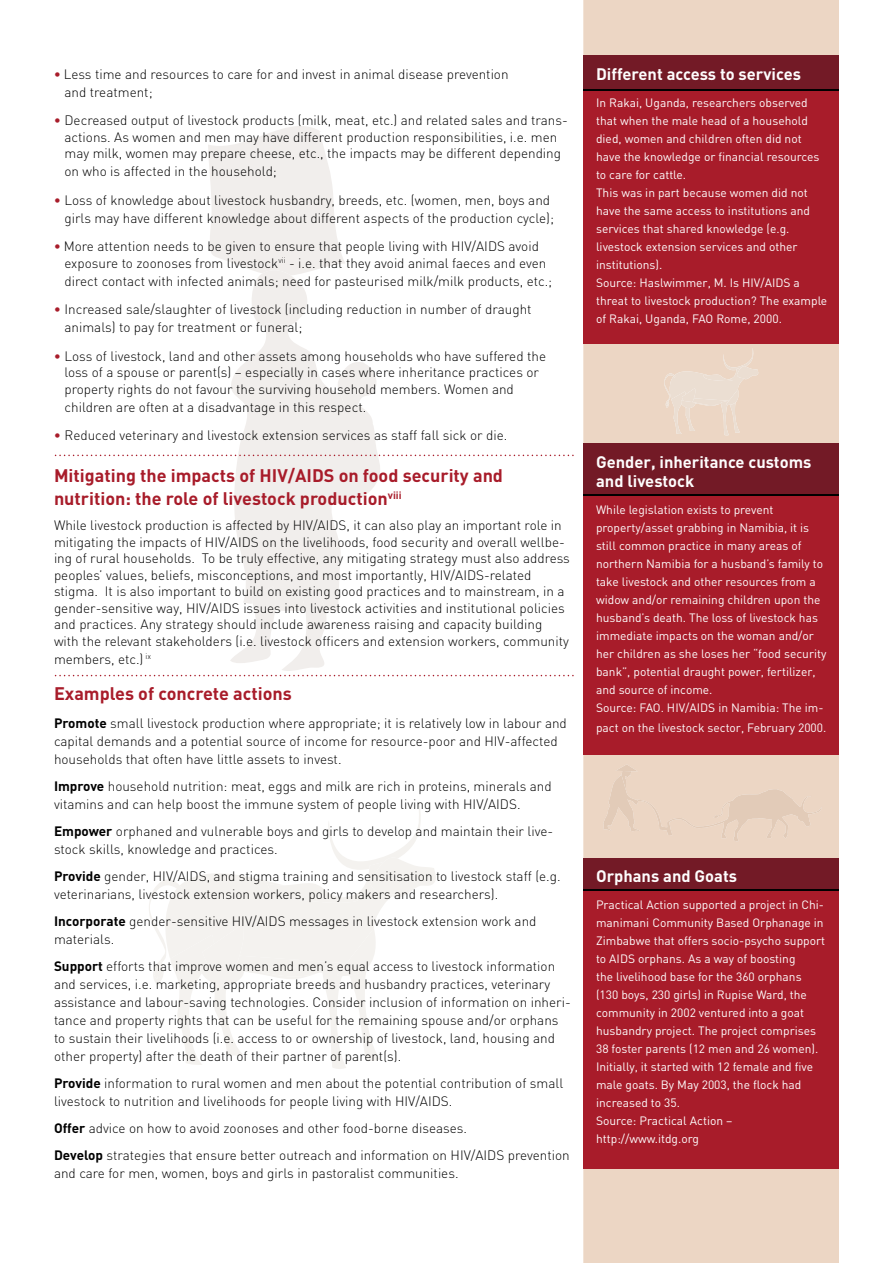
<style>
.page{position:relative;width:893px;height:1263px;background:#fff}
.page>*{position:absolute;margin:0;border:0;box-sizing:border-box;transform-origin:0 0}
.t1{font:700 18px/22.5px "DIN";color:#a81c2a}
.t2{font:700 16.5px/19.5px "DIN";color:#fefdfd}
.t3{font:300 13.5px/18px "DIN";color:#000}
.t4{font:12px/18px "DIN";color:#fefdfd}
.s1{font-weight:700;color:#a81c2a}
.s2{font-weight:700}
</style>
<div class="page">
<svg style="left:149px;top:805px;width:287px;height:264px"></svg>
<svg style="left:208px;top:126px;width:137px;height:197px"></svg>
<svg style="left:226px;top:323px;width:154px;height:263px;fill:#f1eeec"></svg>
<svg style="left:337px;top:362px;width:43px;height:48px"></svg>
<div style="left:583px;top:0;width:256px;height:1263px;background:#ecd6c4"></div>
<svg style="left:603px;top:764px;width:219px;height:77px;background:#ead4c2"></svg>
<div style="left:583px;top:71px;width:256px;height:273px;background:#a81c2a"></div>
<div style="left:583px;top:55px;width:256px;height:34px;background:#731a26"></div>
<div style="left:583px;top:444px;width:256px;height:311px;background:#a81c2a"></div>
<div style="left:583px;top:443px;width:256px;height:53px;background:#731a26"></div>
<svg style="left:55px;top:455px;width:519px;height:1px"></svg>
<hr style="left:583px;top:89px;width:256px;height:1px;background:#000">
<hr style="left:583px;top:494px;width:256px;height:1px;background:#000">
<svg style="left:55px;top:586px;width:519px;height:90px"></svg>
<div style="left:583px;top:859px;width:256px;height:310px;background:#a81c2a"></div>
<div style="left:583px;top:858px;width:256px;height:33px;background:#731a26"></div>
<hr style="left:583px;top:889px;width:256px;height:2px;background:#000">
<svg style="left:664px;top:348px;width:94px;height:87px;background:#ebd9c9"></svg>
<p class="t3" style="left:64px;top:65px;width:446px;text-indent:-10px"><span class="s1">•</span> Less time and resources to care for and invest in animal disease prevention and treatment;</p>
<p class="t3" style="left:54px;top:112px;width:515px;line-height:16.5px;text-align:center"><span class="s1">•</span> Decreased output of livestock products (milk, meat, etc.) and related sales and trans&shy;actions. As women and men may have different production responsibilities, i.e. men may milk, women may prepare cheese, etc., the impacts may be different depending</p>
<p class="t3" style="left:65px;top:162px;width:214px">on who is affected in the household;</p>
<p class="t3" style="left:54px;top:191px;width:501px;text-align:right"><span class="s1">•</span> Loss of knowledge about livestock husbandry, breeds, etc. (women, men, boys and girls may have different knowledge about different aspects of the production cycle);</p>
<p class="t3" style="left:65px;top:238px;width:483px;line-height:16.5px;text-indent:-11px"><span class="s1">•</span> More attention needs to be given to ensure that people living with HIV/AIDS avoid exposure to zoonoses from livestock<sup>vii</sup> - i.e. that they avoid animal faeces and even</p>
<p class="t3" style="left:65px;top:272px;width:489px">direct contact with infected animals; need for pasteurised milk/milk products, etc.;</p>
<p class="t3" style="left:64px;top:300px;width:469px;text-indent:-10px"><span class="s1">•</span> Increased sale/slaughter of livestock (including reduction in number of draught animals) to pay for treatment or funeral;</p>
<p class="t3" style="left:65px;top:347px;width:483px;line-height:16.5px;text-indent:-11px"><span class="s1">•</span> Loss of livestock, land and other assets among households who have suffered the loss of a spouse or parent(s) – especially in cases where inheritance practices or property rights do not favour the surviving household members. Women and</p>
<p class="t3" style="left:65px;top:398px;width:303px">children are often at a disadvantage in this respect.</p>
<p class="t3" style="left:54px;top:426px;width:455px"><span class="s1">•</span> Reduced veterinary and livestock extension services as staff fall sick or die.</p>
<h1 class="t1" style="left:54px;top:464px;width:451px">Mitigating the impacts of HIV/AIDS on food security and nutrition: the role of livestock production<sup>viii</sup></h1>
<p class="t3" style="left:54px;top:517px;width:517px;line-height:16.5px">While livestock production is affected by HIV/AIDS, it can also play an important role in mitigating the impacts of HIV/AIDS on the livelihoods, food security and overall wellbe&shy;ing of rural households. To be truly effective, any mitigating strategy must also address peoples’ values, beliefs, misconceptions, and most importantly, HIV/AIDS-related stigma. It is also important to build on existing good practices and to mainstream, in a gender-sensitive way, HIV/AIDS issues into livestock activities and institutional policies and practices. Any strategy should include awareness raising and capacity building with the relevant stakeholders (i.e. livestock officers and extension workers, community</p>
<p class="t3" style="left:54px;top:650px;width:99px">members, etc.) <sup>ix</sup></p>
<h1 class="t1" style="left:54px;top:681px;width:239px">Examples of concrete actions</h1>
<p class="t3" style="left:54px;top:714px;width:514px"><span class="s2">Promote</span> small livestock production where appropriate; it is relatively low in labour and capital demands and a potential source of income for resource-poor and HIV-affected households that often have little assets to invest.</p>
<p class="t3" style="left:54px;top:777px;width:499px"><span class="s2">Improve</span> household nutrition: meat, eggs and milk are rich in proteins, minerals and vitamins and can help boost the immune system of people living with HIV/AIDS.</p>
<p class="t3" style="left:54px;top:822px;width:501px"><span class="s2">Empower</span> orphaned and vulnerable boys and girls to develop and maintain their live&shy;stock skills, knowledge and practices.</p>
<p class="t3" style="left:54px;top:867px;width:508px"><span class="s2">Provide</span> gender, HIV/AIDS, and stigma training and sensitisation to livestock staff (e.g. veterinarians, livestock extension workers, policy makers and researchers).</p>
<p class="t3" style="left:54px;top:912px;width:484px"><span class="s2">Incorporate</span> gender-sensitive HIV/AIDS messages in livestock extension work and materials.</p>
<p class="t3" style="left:54px;top:957px;width:518px"><span class="s2">Support</span> efforts that improve women and men’s equal access to livestock information and services, i.e. marketing, appropriate breeds and husbandry practices, veterinary assistance and labour-saving technologies. Consider inclusion of information on inheri&shy;tance and property rights that can be useful for the remaining spouse and/or orphans to sustain their livelihoods (i.e. access to or ownership of livestock, land, housing and other property) after the death of their partner of parent(s).</p>
<p class="t3" style="left:54px;top:1074px;width:511px"><span class="s2">Provide</span> information to rural women and men about the potential contribution of small livestock to nutrition and livelihoods for people living with HIV/AIDS.</p>
<p class="t3" style="left:54px;top:1115px;width:517px;line-height:27px"><span class="s2">Offer</span> advice on how to avoid zoonoses and other food-borne diseases.<br><span class="s2">Develop</span> strategies that ensure better outreach and information on HIV/AIDS prevention</p>
<p class="t3" style="left:54px;top:1164px;width:406px">and care for men, women, boys and girls in pastoralist communities.</p>
<p class="t2" style="left:596px;top:63px;width:206px">Different access to services</p>
<p class="t4" style="left:596px;top:93px;width:233px">In Rakai, Uganda, researchers observed that when the male head of a household died, women and children often did not have the knowledge or financial resources to care for cattle.<br>This was in part because women did not have the same access to institutions and services that shared knowledge (e.g. livestock extension services and other institutions).<br>Source: Haslwimmer, M. Is HIV/AIDS a threat to livestock production? The example of Rakai, Uganda, FAO Rome, 2000.</p>
<p class="t2" style="left:596px;top:451px;width:217px">Gender, inheritance customs and livestock</p>
<p class="t4" style="left:596px;top:500px;width:232px">While legislation exists to prevent property/asset grabbing in Namibia, it is still common practice in many areas of northern Namibia for a husband’s family to take livestock and other resources from a widow and/or remaining children upon the husband’s death. The loss of livestock has immediate impacts on the woman and/or her children as she loses her “food security bank”, potential draught power, fertilizer, and source of income.<br>Source: FAO. HIV/AIDS in Namibia: The im-</p>
<p class="t4" style="left:596px;top:718px;width:232px">pact on the livestock sector, February 2000.</p>
<p class="t2" style="left:596px;top:866px;width:143px">Orphans and Goats</p>
<p class="t4" style="left:596px;top:896px;width:231px">Practical Action supported a project in Chi&shy;manimani Community Based Orphanage in Zimbabwe that offers socio-psycho support to AIDS orphans. As a way of boosting<br>the livelihood base for the 360 orphans (130 boys, 230 girls) in Rupise Ward, the community in 2002 ventured into a goat husbandry project. The project comprises 38 foster parents (12 men and 26 women).<br>Initially, it started with 12 female and five male goats. By May 2003, the flock had increased to 35.<br>Source: Practical Action – http://www.itdg.org</p>
</div>
